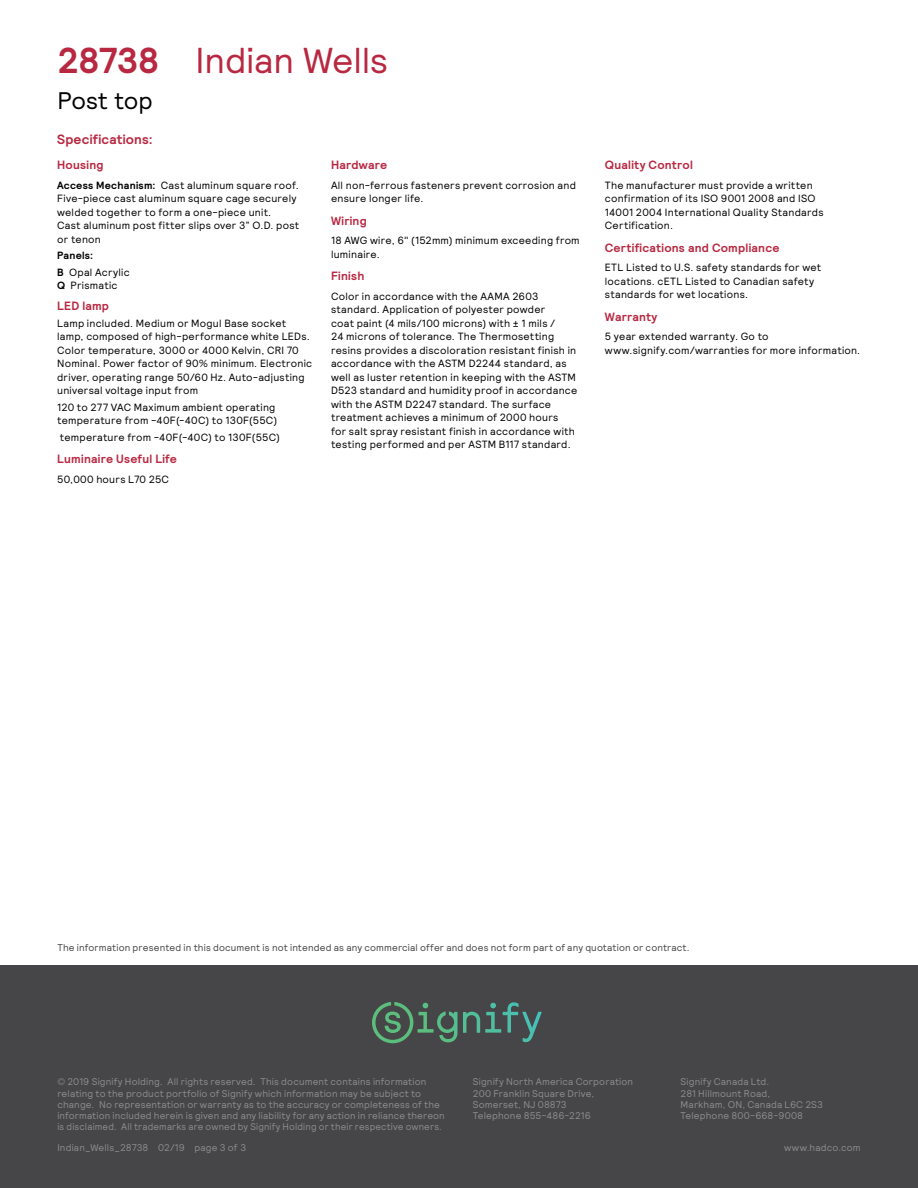
<style>
.page{position:relative;width:918px;height:1188px;background:#fff}
.page>*{position:absolute;margin:0;border:0;box-sizing:border-box;transform-origin:0 0}
.t1{font:36px "Relative";letter-spacing:-.005em;color:#b82841}
.t2{font:24px "Relative";letter-spacing:-.005em;color:#000}
.t3{font:700 13.5px "Relative";letter-spacing:.02em;color:#b82841}
.t4{font:700 12px "Relative";letter-spacing:.02em;color:#b82841}
.t5{font:10.5px/13.5px "Relative";letter-spacing:.025em;color:#000}
.t6{font:9.75px/11.2px "Relative";letter-spacing:.015em;color:#8a8c8e}
.t7{font:9.75px "Relative";letter-spacing:.015em;color:#464547}
.s1{font-weight:700}
</style>
<div class="page">
<div style="left:0;top:965px;width:918px;height:223px;background:#464547"></div>
<svg style="left:372px;top:1002px;width:167px;height:41px"></svg>
<h1 class="t1" style="left:57px;top:37px;width:332px"><span class="s1">28738</span> Indian Wells</h1>
<h2 class="t2" style="left:57px;top:85px;width:97px">Post top</h2>
<p class="t3" style="left:57px;top:130px;width:97px">Specifications:</p>
<p class="t4" style="left:57px;top:157px;width:48px">Housing</p>
<p class="t5" style="left:57px;top:178px;width:244px"><span class="s1">Access Mechanism:</span> Cast aluminum square roof.<br>Five-piece cast aluminum square cage securely welded together to form a one-piece unit.<br>Cast aluminum post fitter slips over 3” O.D. post or tenon</p>
<p class="t5" style="left:57px;top:247px;width:74px;line-height:16.5px"><span class="s1">Panels:<br>B</span> Opal Acrylic</p>
<p class="t5" style="left:57px;top:278px;width:62px"><span class="s1">Q</span> Prismatic</p>
<p class="t4" style="left:57px;top:298px;width:53px">LED lamp</p>
<p class="t5" style="left:57px;top:316px;width:257px">Lamp included. Medium or Mogul Base socket lamp, composed of high‑performance white LEDs.<br>Color temperature, 3000 or 4000 Kelvin, CRI 70<br>Nominal. Power factor of 90% minimum. Electronic driver, operating range 50/60 Hz. Auto‑adjusting universal voltage input from</p>
<p class="t5" style="left:57px;top:400px;width:221px">120 to 277 VAC Maximum ambient operating temperature from ‑40F(‑40C) to 130F(55C)</p>
<p class="t5" style="left:60px;top:430px;width:221px">temperature from ‑40F(‑40C) to 130F(55C)</p>
<p class="t4" style="left:57px;top:451px;width:121px">Luminaire Useful Life</p>
<p class="t5" style="left:57px;top:472px;width:113px">50,000 hours L70 25C</p>
<p class="t4" style="left:331px;top:157px;width:58px">Hardware</p>
<p class="t5" style="left:331px;top:178px;width:246px">All non-ferrous fasteners prevent corrosion and ensure longer life.</p>
<p class="t4" style="left:331px;top:213px;width:37px">Wiring</p>
<p class="t5" style="left:331px;top:233px;width:250px">18 AWG wire, 6" (152mm) minimum exceeding from luminaire.</p>
<p class="t4" style="left:331px;top:268px;width:35px">Finish</p>
<p class="t5" style="left:331px;top:289px;width:248px">Color in accordance with the AAMA 2603 standard. Application of polyester powder<br>coat paint (4 mils/100 microns) with ± 1 mils /<br>24 microns of tolerance. The Thermosetting resins provides a discoloration resistant finish in accordance with the ASTM D2244 standard, as well as luster retention in keeping with the ASTM D523 standard and humidity proof in accordance with the ASTM D2247 standard. The surface treatment achieves a minimum of 2000 hours<br>for salt spray resistant finish in accordance with testing performed and per ASTM B117 standard.</p>
<p class="t4" style="left:605px;top:157px;width:90px">Quality Control</p>
<p class="t5" style="left:605px;top:178px;width:220px">The manufacturer must provide a written confirmation of its ISO 9001 2008 and ISO 14001 2004 International Quality Standards Certification.</p>
<p class="t4" style="left:605px;top:240px;width:176px">Certifications and Compliance</p>
<p class="t5" style="left:605px;top:260px;width:218px">ETL Listed to U.S. safety standards for wet locations. cETL Listed to Canadian safety standards for wet locations.</p>
<p class="t4" style="left:605px;top:309px;width:54px">Warranty</p>
<p class="t5" style="left:605px;top:329px;width:257px">5 year extended warranty. Go to www.signify.com/warranties for more information.</p>
<p class="t7" style="left:57px;top:941px;width:634px">The information presented in this document is not intended as any commercial offer and does not form part of any quotation or contract.</p>
<p class="t6" style="left:57px;top:1076px;width:389px">© 2019 Signify Holding. All rights reserved. This document contains information relating to the product portfolio of Signify which information may be subject to change. No representation or warranty as to the accuracy or completeness of the information included herein is given and any liability for any action in reliance thereon is disclaimed. All trademarks are owned by Signify Holding or their respective owners.</p>
<p class="t6" style="left:57px;top:1142px;width:191px">Indian_Wells_28738 02/19 page 3 of 3</p>
<p class="t6" style="left:473px;top:1076px;width:162px">Signify North America Corporation<br>200 Franklin Square Drive,<br>Somerset, NJ 08873<br>Telephone 855-486-2216</p>
<p class="t6" style="left:681px;top:1076px;width:144px">Signify Canada Ltd.<br>281 Hillmount Road,<br>Markham, ON, Canada L6C 2S3<br>Telephone 800-668-9008</p>
<p class="t6" style="left:784px;top:1142px;width:78px">www.hadco.com</p>
</div>
